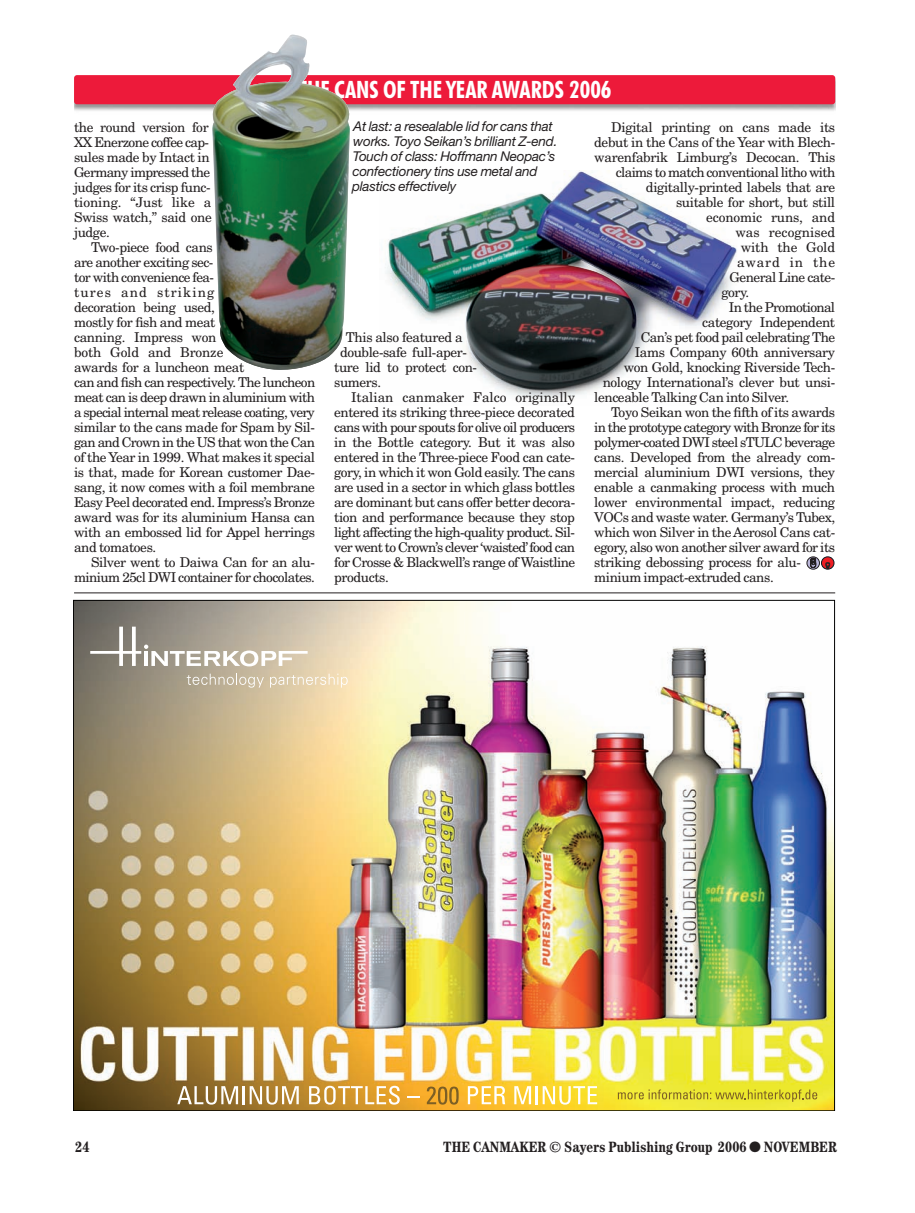
<style>
.page{position:relative;width:915px;height:1213px;background:#fff}
.page>*{position:absolute;margin:0;border:0;box-sizing:border-box;transform-origin:0 0}
.t1{font:700 condensed 24px "Futura BT";color:#fff}
.t2{font:700 condensed 15px "Century IT Cby BT";color:#231f20}
.t3{font:13.5px/15px "New Century Schlbk";letter-spacing:-.03em;color:#231f20}
.t4{font:13.5px "New Century Schlbk";letter-spacing:-.05em;color:#231f20}
.t5{font:italic 13.5px/15px "Helvetica Neue";letter-spacing:-.015em;color:#231f20}
.t6{font:13.5px "New Century Schlbk";letter-spacing:-.055em;color:#231f20}
.t7{font:13.5px "New Century Schlbk";letter-spacing:-.005em;color:#231f20}
.t8{font:13.5px "New Century Schlbk";letter-spacing:-.01em;color:#231f20}
.t9{font:13.5px "New Century Schlbk";letter-spacing:.005em;color:#231f20}
.t10{font:13.5px "New Century Schlbk";letter-spacing:.065em;color:#231f20}
</style>
<div class="page">
<img style="left:73px;top:34px;width:763px;height:1077px">
<h1 class="t1" style="left:298px;top:79px;width:315px">THE CANS OF THE YEAR AWARDS 2006</h1>
<p class="t3" style="left:74px;top:121px;width:139px">the round version for<br>XX Enerzone coffee cap&shy;sules made by Intact in<br>Germany impressed the judges for its crisp func&shy;tioning. “Just like a<br>Swiss watch,” said one judge.</p>
<p class="t3" style="left:74px;top:241px;width:243px;text-indent:17px">Two-piece food cans<br>are another exciting sec-<br>tor with convenience fea-<br>tures and striking<br>decoration being used,<br>mostly for fish and meat<br>canning. Impress won<br>both Gold and Bronze<br>awards for a luncheon meat<br>can and fish can respectively. The luncheon meat can is deep drawn in aluminium with a special internal meat release coating, very similar to the cans made for Spam by Sil&shy;gan and Crown in the US that won the Can of the Year in 1999. What makes it special is that, made for Korean customer Dae&shy;sang, it now comes with a foil membrane<br>Easy Peel decorated end. Impress’s Bronze award was for its aluminium Hansa can with an embossed lid for Appel herrings and tomatoes.</p>
<p class="t3" style="left:74px;top:556px;width:242px;text-align:right">Silver went to Daiwa Can for an alu&shy;minium 25cl DWI container for chocolates.</p>
<p class="t5" style="left:352px;top:120px;width:207px">At last: a resealable lid for cans that works. Toyo Seikan’s brilliant Z-end.<br>Touch of class: Hoffmann Neopac’s confectionery tins use metal and plastics effectively</p>
<p class="t3" style="left:346px;top:331px;width:118px">This also featured a</p>
<p class="t3" style="left:340px;top:346px;width:129px">double-safe full-aper-</p>
<p class="t3" style="left:334px;top:361px;width:144px">ture lid to protect con-</p>
<p class="t3" style="left:334px;top:376px;width:48px">sumers.</p>
<p class="t7" style="left:351px;top:392px;width:225px">Italian canmaker Falco originally</p>
<p class="t3" style="left:334px;top:406px;width:242px">entered its striking three-piece decorated</p>
<p class="t4" style="left:334px;top:422px;width:243px">cans with pour spouts for olive oil producers</p>
<p class="t3" style="left:334px;top:436px;width:242px">in the Bottle category. But it was also</p>
<p class="t3" style="left:334px;top:451px;width:242px">entered in the Three-piece Food can cate-</p>
<p class="t3" style="left:334px;top:466px;width:242px">gory, in which it won Gold easily. The cans</p>
<p class="t3" style="left:334px;top:481px;width:242px">are used in a sector in which glass bottles</p>
<p class="t3" style="left:334px;top:496px;width:243px">are dominant but cans offer better decora-</p>
<p class="t3" style="left:334px;top:511px;width:242px">tion and performance because they stop</p>
<p class="t4" style="left:334px;top:527px;width:242px">light affecting the high-quality product. Sil-</p>
<p class="t6" style="left:334px;top:542px;width:242px">ver went to Crown’s clever ‘waisted’food can</p>
<p class="t3" style="left:334px;top:556px;width:243px">for Crosse &amp; Blackwell’s range of Waistline</p>
<p class="t3" style="left:334px;top:571px;width:56px">products.</p>
<p class="t3" style="left:611px;top:121px;width:225px">Digital printing on cans made its</p>
<p class="t3" style="left:594px;top:136px;width:242px">debut in the Cans of the Year with Blech-</p>
<p class="t3" style="left:594px;top:151px;width:243px">warenfabrik Limburg’s Decocan. This</p>
<p class="t4" style="left:616px;top:167px;width:221px">claims to match conventional litho with</p>
<p class="t3" style="left:646px;top:181px;width:191px">digitally-printed labels that are</p>
<p class="t3" style="left:676px;top:196px;width:161px">suitable for short, but still</p>
<p class="t8" style="left:706px;top:212px;width:130px">economic runs, and</p>
<p class="t9" style="left:735px;top:227px;width:101px">was recognised</p>
<p class="t8" style="left:741px;top:242px;width:96px">with the Gold</p>
<p class="t10" style="left:737px;top:257px;width:100px">award in the</p>
<p class="t3" style="left:729px;top:271px;width:107px">General Line cate-</p>
<p class="t3" style="left:721px;top:286px;width:29px">gory.</p>
<p class="t4" style="left:729px;top:302px;width:108px">In the Promotional</p>
<p class="t3" style="left:702px;top:316px;width:134px">category Independent</p>
<p class="t3" style="left:641px;top:331px;width:196px">Can’s pet food pail celebrating The</p>
<p class="t3" style="left:635px;top:346px;width:202px">Iams Company 60th anniversary</p>
<p class="t3" style="left:624px;top:361px;width:213px">won Gold, knocking Riverside Tech-</p>
<p class="t3" style="left:603px;top:376px;width:234px">nology International’s clever but unsi-</p>
<p class="t3" style="left:594px;top:391px;width:197px">lenceable Talking Can into Silver.</p>
<p class="t3" style="left:611px;top:406px;width:225px">Toyo Seikan won the fifth of its awards</p>
<p class="t6" style="left:594px;top:422px;width:243px">in the prototype category with Bronze for its</p>
<p class="t4" style="left:594px;top:437px;width:242px">polymer-coated DWI steel sTULC beverage</p>
<p class="t3" style="left:594px;top:451px;width:242px">cans. Developed from the already com-</p>
<p class="t3" style="left:594px;top:466px;width:242px">mercial aluminium DWI versions, they</p>
<p class="t3" style="left:594px;top:481px;width:242px">enable a canmaking process with much</p>
<p class="t3" style="left:594px;top:496px;width:242px">lower environmental impact, reducing</p>
<p class="t3" style="left:594px;top:511px;width:243px">VOCs and waste water. Germany’s Tubex,</p>
<p class="t3" style="left:594px;top:526px;width:242px">which won Silver in the Aerosol Cans cat-</p>
<p class="t3" style="left:594px;top:541px;width:242px">egory, also won another silver award for its</p>
<p class="t3" style="left:594px;top:556px;width:208px">striking debossing process for alu-</p>
<p class="t3" style="left:594px;top:571px;width:181px">minium impact-extruded cans.</p>
<p class="t2" style="left:76px;top:1142px;width:16px">24</p>
<p class="t2" style="left:443px;top:1142px;width:395px">THE CANMAKER © Sayers Publishing Group 2006 ● NOVEMBER</p>
</div>
